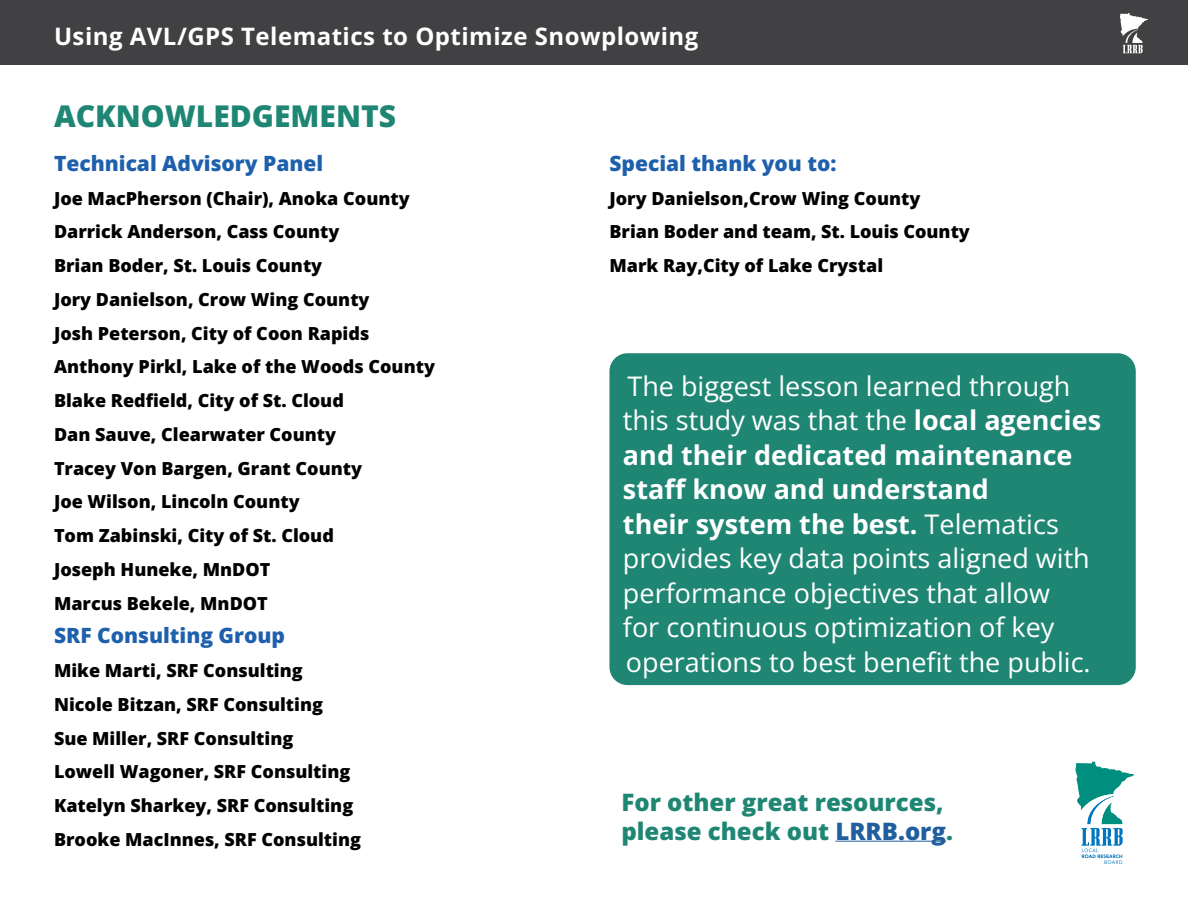
<style>
.page{position:relative;width:1188px;height:918px;background:#fff}
.page>*{position:absolute;margin:0;border:0;box-sizing:border-box;transform-origin:0 0}
.H2__teal_20pt{font:800 30px "Open Sans";color:#1f8674}
.P__white_18pt{font:27px/34.5px "Open Sans";color:#fff}
.P__teal_18pt{font:800 24px/28.8px "Open Sans";color:#1f8674}
.t1{font:700 24px "Open Sans";letter-spacing:.02em;color:#fff}
.P__black_12pt_bold{font:800 21px "Open Sans";color:#1f60ad}
.P__black_12pt_bold-2{font:800 18px "Open Sans";color:#000}
.s1{font-weight:700}
.s2{color:#215e9e}
</style>
<div class="page">
<div style="left:0;top:0;width:1188px;height:64px;background:#414042"></div>
<svg style="left:1120px;top:13px;width:28px;height:40px"></svg>
<svg style="left:1075px;top:762px;width:59px;height:102px"></svg>
<hr style="left:835px;top:841px;width:111px;height:1px;background:#215e9e">
<div style="left:609px;top:353px;width:527px;height:332px;background:#1f8674;border-radius:18px"></div>
<h3 class="t1" style="left:54px;top:20px;width:646px">Using AVL/GPS Telematics to Optimize Snowplowing</h3>
<h2 class="H2__teal_20pt" style="left:54px;top:95px;width:344px">ACKNOWLEDGEMENTS</h2>
<p class="P__black_12pt_bold" style="left:54px;top:149px;width:271px">Technical Advisory Panel</p>
<p class="P__black_12pt_bold-2" style="left:54px;top:186px;width:357px">Joe MacPherson (Chair), Anoka County</p>
<p class="P__black_12pt_bold-2" style="left:54px;top:220px;width:287px">Darrick Anderson, Cass County</p>
<p class="P__black_12pt_bold-2" style="left:54px;top:253px;width:270px">Brian Boder, St. Louis County</p>
<p class="P__black_12pt_bold-2" style="left:54px;top:287px;width:317px">Jory Danielson, Crow Wing County</p>
<p class="P__black_12pt_bold-2" style="left:54px;top:321px;width:317px">Josh Peterson, City of Coon Rapids</p>
<p class="P__black_12pt_bold-2" style="left:54px;top:355px;width:383px">Anthony Pirkl, Lake of the Woods County</p>
<p class="P__black_12pt_bold-2" style="left:54px;top:388px;width:291px">Blake Redfield, City of St. Cloud</p>
<p class="P__black_12pt_bold-2" style="left:54px;top:422px;width:284px">Dan Sauve, Clearwater County</p>
<p class="P__black_12pt_bold-2" style="left:54px;top:456px;width:310px">Tracey Von Bargen, Grant County</p>
<p class="P__black_12pt_bold-2" style="left:54px;top:490px;width:247px">Joe Wilson, Lincoln County</p>
<p class="P__black_12pt_bold-2" style="left:54px;top:523px;width:281px">Tom Zabinski, City of St. Cloud</p>
<p class="P__black_12pt_bold-2" style="left:54px;top:557px;width:218px">Joseph Huneke, MnDOT</p>
<p class="P__black_12pt_bold-2" style="left:54px;top:591px;width:215px">Marcus Bekele, MnDOT</p>
<p class="P__black_12pt_bold" style="left:54px;top:621px;width:232px">SRF Consulting Group</p>
<p class="P__black_12pt_bold-2" style="left:54px;top:658px;width:250px">Mike Marti, SRF Consulting</p>
<p class="P__black_12pt_bold-2" style="left:54px;top:692px;width:270px">Nicole Bitzan, SRF Consulting</p>
<p class="P__black_12pt_bold-2" style="left:54px;top:726px;width:241px">Sue Miller, SRF Consulting</p>
<p class="P__black_12pt_bold-2" style="left:54px;top:760px;width:298px">Lowell Wagoner, SRF Consulting</p>
<p class="P__black_12pt_bold-2" style="left:54px;top:793px;width:301px">Katelyn Sharkey, SRF Consulting</p>
<p class="P__black_12pt_bold-2" style="left:54px;top:827px;width:308px">Brooke MacInnes, SRF Consulting</p>
<p class="P__black_12pt_bold" style="left:609px;top:149px;width:229px">Special thank you to:</p>
<p class="P__black_12pt_bold-2" style="left:609px;top:186px;width:312px">Jory Danielson,Crow Wing County</p>
<p class="P__black_12pt_bold-2" style="left:609px;top:220px;width:362px">Brian Boder and team, St. Louis County</p>
<p class="P__black_12pt_bold-2" style="left:609px;top:253px;width:275px">Mark Ray,City of Lake Crystal</p>
<p class="P__white_18pt" style="left:623px;top:368px;width:480px">The biggest lesson learned through this study was that the <span class="s1">local agencies and their dedicated maintenance staff know and understand<br>their system the best.</span> Telematics provides key data points aligned with performance objectives that allow<br>for continuous optimization of key operations to best benefit the public.</p>
<p class="P__teal_18pt" style="left:621px;top:787px;width:333px">For other great resources, please check out <span class="s2">LRRB.org</span>.</p>
</div>
